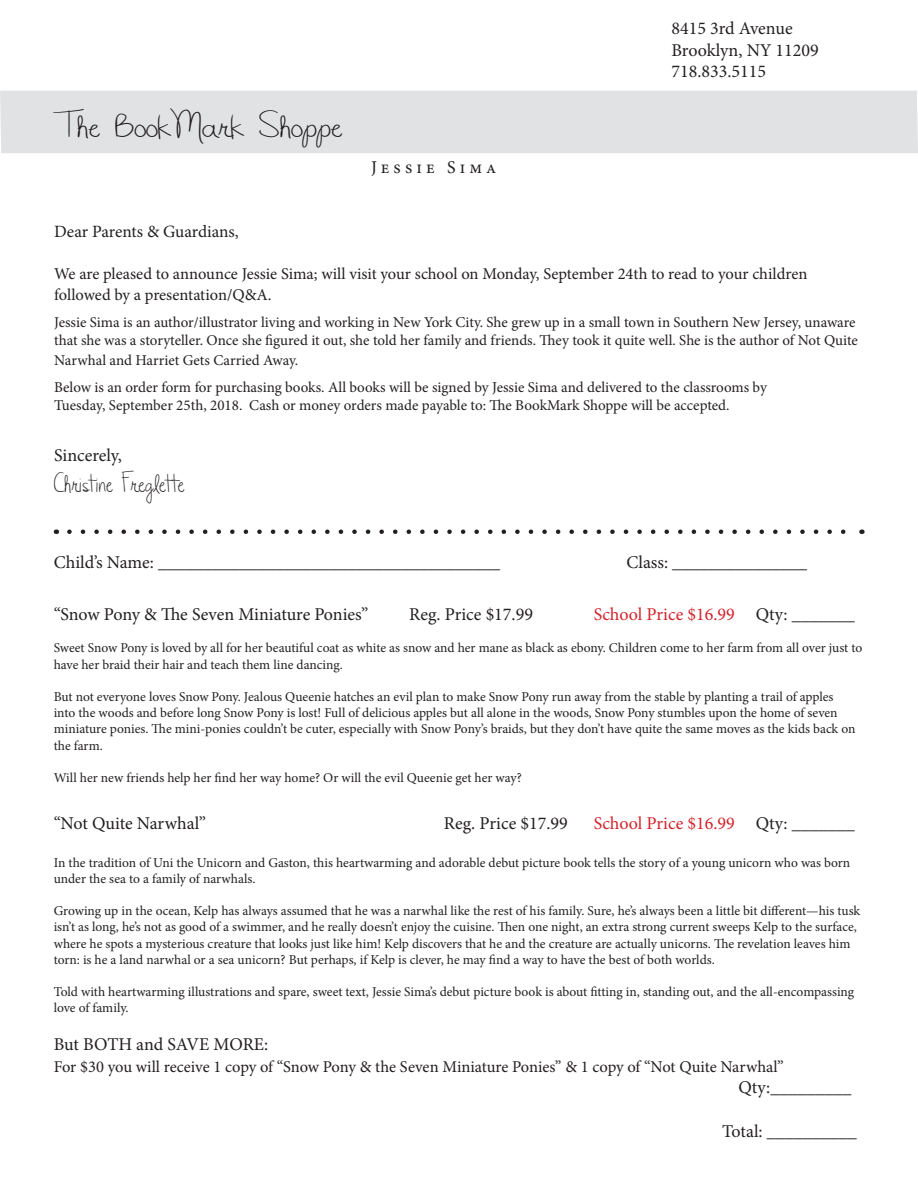
<style>
.page{position:relative;width:918px;height:1188px;background:#fff}
.page>*{position:absolute;margin:0;border:0;box-sizing:border-box;transform-origin:0 0}
.t1{font:22.95px "DJBC Lyle Run";color:#231f20;scale:1.33 1}
.t2{font:18px "Minion Pro";color:#231f20}
.t3{font:18px "Minion Pro";color:#d1232a}
.t4{font:18px "DJBC Lyle Run";color:#231f20}
.t5{font:18px "Minion Pro";letter-spacing:.23em;color:#231f20}
.t6{font:17.25px "Minion Pro";letter-spacing:-.01em;color:#231f20}
.t7{font:16.5px/21.6px "Minion Pro";letter-spacing:-.005em;color:#231f20}
.t8{font:15px/18px "Minion Pro";letter-spacing:-.005em;color:#231f20}
.t9{font:13.5px/16.2px "Minion Pro";letter-spacing:-.005em;color:#231f20}
.s1{color:#231f20}
</style>
<div class="page">
<div style="left:0;top:91px;width:918px;height:62px;background:#e1e2e4"></div>
<svg style="left:69px;top:530px;width:777px;height:4px"></svg>
<p class="t1" style="left:54px;top:115px;width:219px">The BookMark Shoppe</p>
<p class="t5" style="left:371px;top:155px;width:127px">Jessie Sima</p>
<p class="t2" style="left:672px;top:16px;width:123px">8415 3rd Avenue</p>
<p class="t2" style="left:672px;top:38px;width:149px">Brooklyn, NY 11209</p>
<p class="t2" style="left:672px;top:59px;width:96px">718.833.5115</p>
<p class="t6" style="left:54px;top:220px;width:186px">Dear Parents &amp; Guardians,</p>
<p class="t7" style="left:54px;top:263px;width:755px">We are pleased to announce Jessie Sima; will visit your school on Monday, September 24th to read to your children followed by a presentation/Q&amp;A.</p>
<p class="t8" style="left:54px;top:313px;width:805px">Jessie Sima is an author/illustrator living and working in New York City. She grew up in a small town in Southern New Jersey, unaware that she was a storyteller. Once she figured it out, she told her family and friends. They took it quite well. She is the author of Not Quite</p>
<p class="t8" style="left:54px;top:351px;width:246px">Narwhal and Harriet Gets Carried Away.</p>
<p class="t8" style="left:54px;top:378px;width:714px">Below is an order form for purchasing books. All books will be signed by Jessie Sima and delivered to the classrooms by<br>Tuesday, September 25th, 2018. Cash or money orders made payable to: The BookMark Shoppe will be accepted.</p>
<p class="t2" style="left:54px;top:443px;width:69px">Sincerely,</p>
<p class="t4" style="left:54px;top:475px;width:132px">Christine Freglette</p>
<p class="t2" style="left:54px;top:550px;width:448px">Child’s Name: ______________________________________</p>
<p class="t2" style="left:626px;top:550px;width:182px">Class: _______________</p>
<p class="t2" style="left:54px;top:602px;width:316px">“Snow Pony &amp; The Seven Miniature Ponies”</p>
<p class="t2" style="left:409px;top:602px;width:125px">Reg. Price $17.99</p>
<p class="t3" style="left:594px;top:602px;width:263px">School Price $16.99 <span class="s1">Qty: _______</span></p>
<p class="t9" style="left:54px;top:640px;width:810px">Sweet Snow Pony is loved by all for her beautiful coat as white as snow and her mane as black as ebony. Children come to her farm from all over just to have her braid their hair and teach them line dancing.</p>
<p class="t9" style="left:54px;top:689px;width:803px">But not everyone loves Snow Pony. Jealous Queenie hatches an evil plan to make Snow Pony run away from the stable by planting a trail of apples into the woods and before long Snow Pony is lost! Full of delicious apples but all alone in the woods, Snow Pony stumbles upon the home of seven miniature ponies. The mini-ponies couldn’t be cuter, especially with Snow Pony’s braids, but they don’t have quite the same moves as the kids back on the farm.</p>
<p class="t9" style="left:54px;top:770px;width:470px">Will her new friends help her find her way home? Or will the evil Queenie get her way?</p>
<p class="t2" style="left:54px;top:811px;width:154px">“Not Quite Narwhal”</p>
<p class="t2" style="left:444px;top:811px;width:125px">Reg. Price $17.99</p>
<p class="t3" style="left:594px;top:811px;width:263px">School Price $16.99 <span class="s1">Qty: _______</span></p>
<p class="t9" style="left:54px;top:854px;width:798px">In the tradition of Uni the Unicorn and Gaston, this heartwarming and adorable debut picture book tells the story of a young unicorn who was born under the sea to a family of narwhals.</p>
<p class="t9" style="left:54px;top:903px;width:808px">Growing up in the ocean, Kelp has always assumed that he was a narwhal like the rest of his family. Sure, he’s always been a little bit different—his tusk isn’t as long, he’s not as good of a swimmer, and he really doesn’t enjoy the cuisine. Then one night, an extra strong current sweeps Kelp to the surface, where he spots a mysterious creature that looks just like him! Kelp discovers that he and the creature are actually unicorns. The revelation leaves him torn: is he a land narwhal or a sea unicorn? But perhaps, if Kelp is clever, he may find a way to have the best of both worlds.</p>
<p class="t9" style="left:54px;top:984px;width:802px">Told with heartwarming illustrations and spare, sweet text, Jessie Sima’s debut picture book is about fitting in, standing out, and the all-encompassing love of family.</p>
<p class="t2" style="left:54px;top:1032px;width:216px">But BOTH and SAVE MORE:</p>
<p class="t7" style="left:54px;top:1056px;width:732px">For $30 you will receive 1 copy of “Snow Pony &amp; the Seven Miniature Ponies” &amp; 1 copy of “Not Quite Narwhal”</p>
<p class="t2" style="left:738px;top:1076px;width:114px">Qty:_________</p>
<p class="t2" style="left:722px;top:1119px;width:136px">Total: __________</p>
</div>
